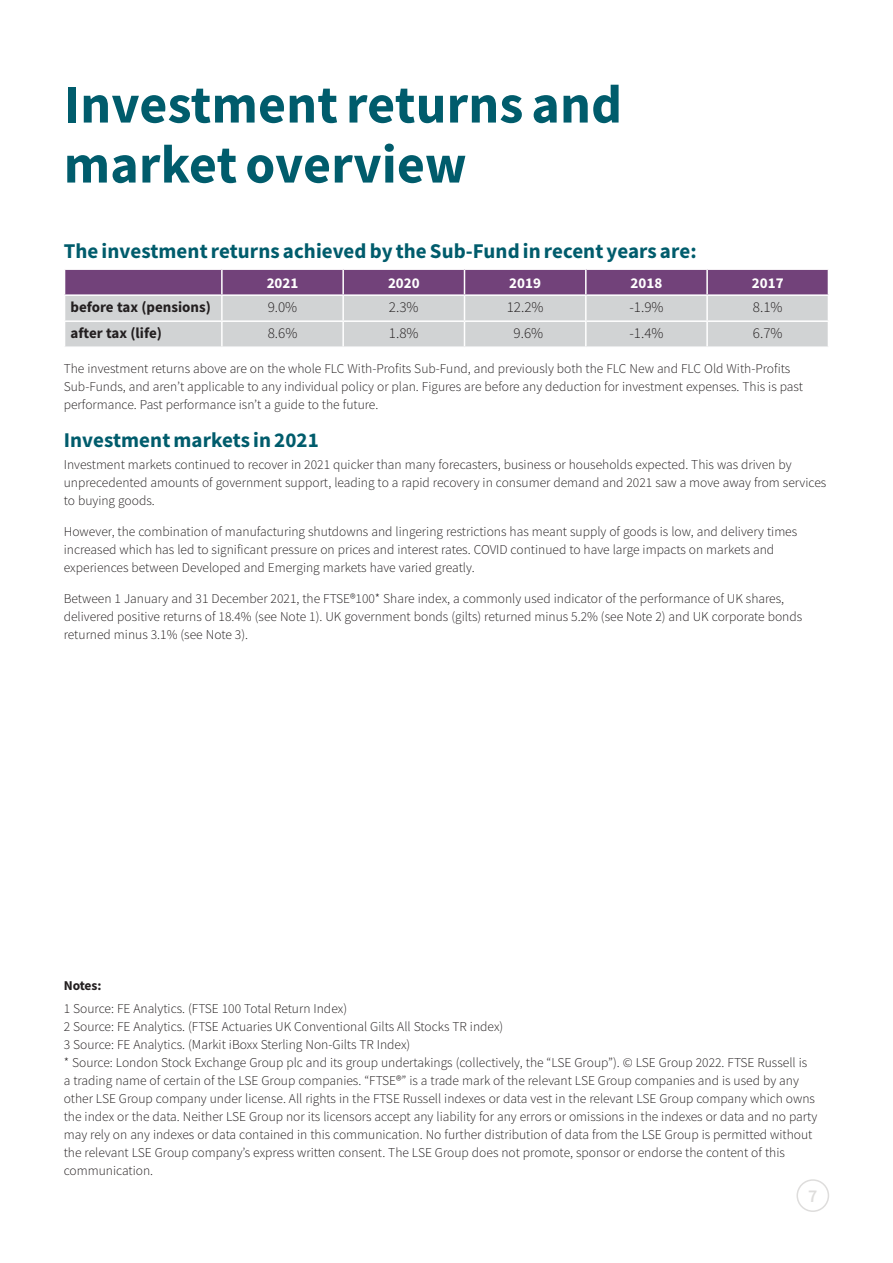
<style>
.page{position:relative;width:893px;height:1263px;background:#fff}
.page>*{position:absolute;margin:0;border:0;box-sizing:border-box;transform-origin:0 0}
.t1{font:700 54px/60px "Source Sans Pro";letter-spacing:.005em;color:#005c6c}
.t2{font:700 21px "Source Sans Pro";letter-spacing:.005em;color:#005c6c}
.t3{font:600 18px "Source Sans Pro";color:#dedddc}
.t4{font:300 15px "Source Sans Pro";color:#231f20}
.t5{font:700 15px "Source Sans Pro";color:#231f20}
.t6{font:700 15px "Source Sans Pro";color:#fff}
.t7{font:300 13.5px/18px "Source Sans Pro";color:#231f20}
.t8{font:700 13.5px "Source Sans Pro";letter-spacing:-.015em;color:#231f20}
</style>
<div class="page">
<div style="left:796px;top:1179px;width:33px;height:33px;border:2px solid #dedddc;border-radius:50%"></div>
<svg style="left:64px;top:269px;width:765px;height:78px;background:#b6a8ba"></svg>
<hr style="left:585px;top:322px;width:2px;height:24px;background:#fff">
<hr style="left:221px;top:346px;width:122px;height:2px;background:#fff">
<hr style="left:343px;top:346px;width:121px;height:2px;background:#fff">
<hr style="left:464px;top:346px;width:123px;height:2px;background:#fff">
<h1 class="t1" style="left:64px;top:74px;width:560px">Investment returns and market overview</h1>
<h2 class="t2" style="left:64px;top:237px;width:634px">The investment returns achieved by the Sub-Fund in recent years are:</h2>
<p class="t6" style="left:267px;top:273px;width:33px">2021</p>
<p class="t6" style="left:388px;top:273px;width:33px">2020</p>
<p class="t6" style="left:509px;top:273px;width:33px">2019</p>
<p class="t6" style="left:631px;top:273px;width:33px">2018</p>
<p class="t6" style="left:752px;top:273px;width:33px">2017</p>
<p class="t5" style="left:71px;top:297px;width:142px">before tax (pensions)</p>
<p class="t4" style="left:268px;top:298px;width:31px">9.0%</p>
<p class="t4" style="left:389px;top:298px;width:31px">2.3%</p>
<p class="t4" style="left:507px;top:298px;width:38px">12.2%</p>
<p class="t4" style="left:629px;top:298px;width:36px">-1.9%</p>
<p class="t4" style="left:753px;top:298px;width:31px">8.1%</p>
<p class="t5" style="left:71px;top:323px;width:93px">after tax (life)</p>
<p class="t4" style="left:268px;top:324px;width:31px">8.6%</p>
<p class="t4" style="left:389px;top:324px;width:31px">1.8%</p>
<p class="t4" style="left:514px;top:324px;width:31px">9.6%</p>
<p class="t4" style="left:629px;top:324px;width:36px">-1.4%</p>
<p class="t4" style="left:753px;top:324px;width:31px">6.7%</p>
<p class="t7" style="left:64px;top:359px;width:741px">The investment returns above are on the whole FLC With-Profits Sub-Fund, and previously both the FLC New and FLC Old With-Profits<br>Sub-Funds, and aren’t applicable to any individual policy or plan. Figures are before any deduction for investment expenses. This is past performance. Past performance isn’t a guide to the future.</p>
<h2 class="t2" style="left:64px;top:426px;width:257px">Investment markets in 2021</h2>
<p class="t7" style="left:64px;top:456px;width:764px">Investment markets continued to recover in 2021 quicker than many forecasters, business or households expected. This was driven by unprecedented amounts of government support, leading to a rapid recovery in consumer demand and 2021 saw a move away from services to buying goods.</p>
<p class="t7" style="left:64px;top:522px;width:735px">However, the combination of manufacturing shutdowns and lingering restrictions has meant supply of goods is low, and delivery times increased which has led to significant pressure on prices and interest rates. COVID continued to have large impacts on markets and experiences between Developed and Emerging markets have varied greatly.</p>
<p class="t7" style="left:64px;top:589px;width:740px">Between 1 January and 31 December 2021, the FTSE®100* Share index, a commonly used indicator of the performance of UK shares, delivered positive returns of 18.4% (see Note 1). UK government bonds (gilts) returned minus 5.2% (see Note 2) and UK corporate bonds returned minus 3.1% (see Note 3).</p>
<p class="t8" style="left:64px;top:977px;width:39px">Notes:</p>
<p class="t7" style="left:64px;top:999px;width:755px">1 Source: FE Analytics. (FTSE 100 Total Return Index)<br>2 Source: FE Analytics. (FTSE Actuaries UK Conventional Gilts All Stocks TR index)<br>3 Source: FE Analytics. (Markit iBoxx Sterling Non-Gilts TR Index)<br>* Source: London Stock Exchange Group plc and its group undertakings (collectively, the “LSE Group”). © LSE Group 2022. FTSE Russell is a trading name of certain of the LSE Group companies. “FTSE®” is a trade mark of the relevant LSE Group companies and is used by any other LSE Group company under license. All rights in the FTSE Russell indexes or data vest in the relevant LSE Group company which owns the index or the data. Neither LSE Group nor its licensors accept any liability for any errors or omissions in the indexes or data and no party may rely on any indexes or data contained in this communication. No further distribution of data from the LSE Group is permitted without the relevant LSE Group company’s express written consent. The LSE Group does not promote, sponsor or endorse the content of this communication.</p>
<h3 class="t3" style="left:808px;top:1184px;width:11px">7</h3>
</div>
